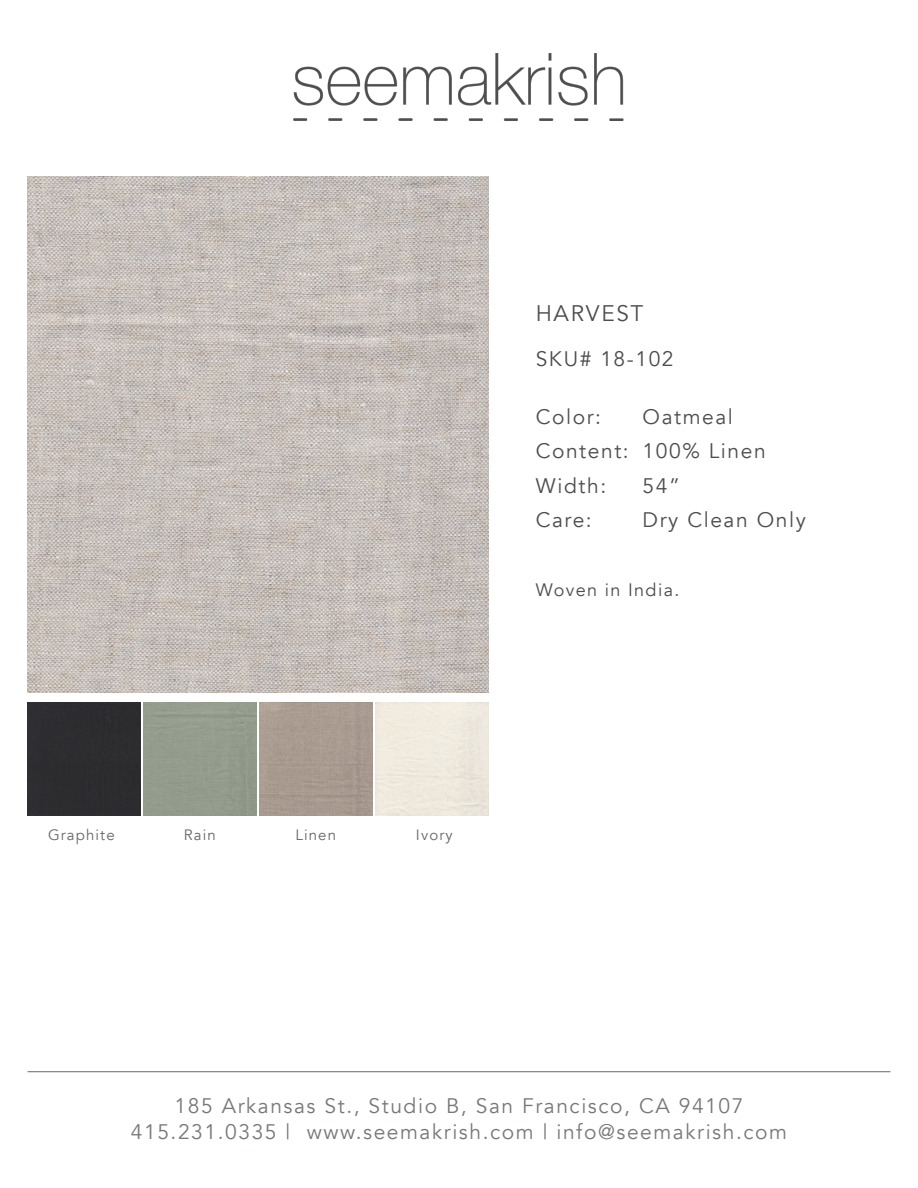
<style>
.page{position:relative;width:918px;height:1188px;background:#fff}
.page>*{position:absolute;margin:0;border:0;box-sizing:border-box;transform-origin:0 0}
.t1{font:22.5px "Avenir";letter-spacing:.075em;color:#4d4d4d}
.t2{font:21px "Avenir";letter-spacing:.075em;color:#76787b}
.t3{font:21px "Avenir";letter-spacing:.075em;color:#4d4d4d}
.t4{font:18px "Avenir";letter-spacing:.075em;color:#4d4d4d}
.t5{font:15px "Avenir";letter-spacing:.075em;color:#666766}
</style>
<div class="page">
<img style="left:293px;top:54px;width:331px;height:67px">
<div style="left:28px;top:702px;width:112px;height:113px;background:#2d2c2f"></div>
<img style="left:28px;top:177px;width:460px;height:515px">
<hr style="left:28px;top:1071px;width:862px;height:1px;background:#666766">
<div style="left:259px;top:702px;width:113px;height:113px;background:#a89b90"></div>
<p class="t1" style="left:536px;top:299px;width:109px">HARVEST</p>
<p class="t3" style="left:536px;top:346px;width:139px">SKU# 18-102</p>
<p class="t3" style="left:536px;top:404px;width:67px">Color:</p>
<p class="t3" style="left:536px;top:439px;width:95px">Content:</p>
<p class="t3" style="left:536px;top:473px;width:72px">Width:</p>
<p class="t3" style="left:536px;top:508px;width:58px">Care:</p>
<p class="t3" style="left:643px;top:404px;width:92px">Oatmeal</p>
<p class="t3" style="left:643px;top:439px;width:125px">100% Linen</p>
<p class="t3" style="left:643px;top:473px;width:39px">54”</p>
<p class="t3" style="left:643px;top:508px;width:165px">Dry Clean Only</p>
<p class="t4" style="left:536px;top:579px;width:145px">Woven in India.</p>
<p class="t5" style="left:48px;top:826px;width:68px">Graphite</p>
<p class="t5" style="left:184px;top:826px;width:33px">Rain</p>
<p class="t5" style="left:296px;top:826px;width:42px">Linen</p>
<p class="t5" style="left:416px;top:826px;width:38px">Ivory</p>
<p class="t2" style="left:175px;top:1094px;width:570px">185 Arkansas St., Studio B, San Francisco, CA 94107</p>
<p class="t2" style="left:131px;top:1119px;width:658px">415.231.0335 | www.seemakrish.com | info@seemakrish.com</p>
</div>
